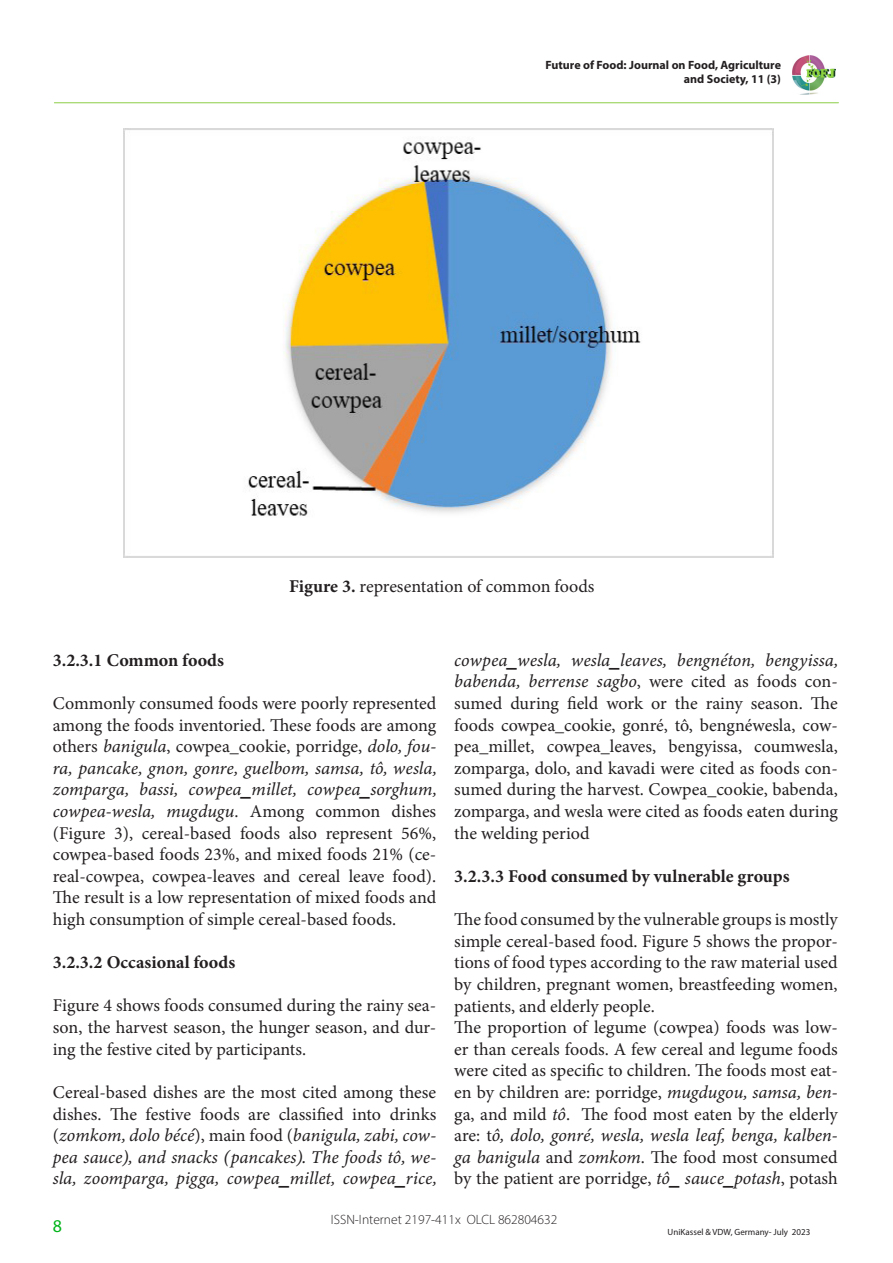
<style>
.page{position:relative;width:893px;height:1263px;background:#fff}
.page>*{position:absolute;margin:0;border:0;box-sizing:border-box;transform-origin:0 0}
.t1{font:18px/21.6px "Minion Pro";color:#231f20;text-align:justify}
.t2{font:italic 18px/21.6px "Minion Variable Concept";color:#231f20;text-align:justify}
.t3{font:700 18px "Minion Pro";color:#231f20}
.t4{font:18px "Myriad Pro";color:#00b51a}
.t5{font:300 13.5px "Myriad Pro";color:#231f20}
.t6{font:700 12px/14.4px "Myriad Pro";color:#231f20;text-align:right}
.t7{font:9px "Myriad Pro";color:#231f20}
.s1{font-weight:700}
.s2{font-family:"Minion Variable Concept";font-style:italic}
.s3{font-family:"Arial";font-style:italic}
.s4{font-family:"Minion Pro";font-style:normal}
.s5{font-family:"Arial"}
</style>
<div class="page">
<hr style="left:54px;top:102px;width:784px;height:1px;background:#92d050">
<img style="left:792px;top:55px;width:44px;height:40px">
<img style="left:124px;top:128px;width:650px;height:430px">
<p class="t6" style="left:545px;top:57px;width:237px">Future of Food: Journal on Food, Agriculture and Society, 11 (3)</p>
<p class="t1" style="left:289px;top:576px;width:307px"><span class="s1">Figure 3.</span> representation of common foods</p>
<p class="t3" style="left:53px;top:647px;width:173px">3.2.3.1 Common foods</p>
<p class="t1" style="left:53px;top:693px;width:385px">Commonly consumed foods were poorly represented among the foods inventoried. These foods are among others <span class="s2">banigula</span>, cowpea_cookie, porridge, <span class="s2">dolo, fou&shy;ra, pancake, gnon, gonre, guelbom, samsa, tô, wesla, zomparga, bassi, cowpea</span><span class="s3">_</span><span class="s2">millet, cowpea</span><span class="s3">_</span><span class="s2">sorghum, cowpea-wesla, mugdugu</span>. Among common dishes (Figure 3), cereal-based foods also represent 56%, cowpea-based foods 23%, and mixed foods 21% (ce&shy;real-cowpea, cowpea-leaves and cereal leave food).<br>The result is a low representation of mixed foods and high consumption of simple cereal-based foods.</p>
<p class="t3" style="left:53px;top:950px;width:184px">3.2.3.2 Occasional foods</p>
<p class="t1" style="left:53px;top:995px;width:385px">Figure 4 shows foods consumed during the rainy sea&shy;son, the harvest season, the hunger season, and dur&shy;ing the festive cited by participants.</p>
<p class="t2" style="left:53px;top:1081px;width:385px"><span class="s4">Cereal-based dishes are the most cited among these dishes. The festive foods are classified into drinks (</span>zomkom, dolo bécé<span class="s4">), main food (</span>banigula, zabi, cow&shy;pea sauce), and snacks (pancakes). The foods tô, we&shy;sla, zoomparga, pigga, cowpea<span class="s5">_</span>millet, cowpea<span class="s5">_</span>rice,</p>
<p class="t1" style="left:454px;top:649px;width:385px"><span class="s2">cowpea</span><span class="s3">_</span><span class="s2">wesla, wesla</span><span class="s3">_</span><span class="s2">leaves, bengnéton, bengyissa, babenda, berrense sagbo</span>, were cited as foods con&shy;sumed during field work or the rainy season. The foods cowpea_cookie, gonré, tô, bengnéwesla, cow&shy;pea_millet, cowpea_leaves, bengyissa, coumwesla, zomparga, dolo, and kavadi were cited as foods con&shy;sumed during the harvest. Cowpea_cookie, babenda, zomparga, and wesla were cited as foods eaten during the welding period</p>
<p class="t3" style="left:454px;top:863px;width:337px">3.2.3.3 Food consumed by vulnerable groups</p>
<p class="t1" style="left:454px;top:909px;width:385px">The food consumed by the vulnerable groups is mostly simple cereal-based food. Figure 5 shows the propor&shy;tions of food types according to the raw material used by children, pregnant women, breastfeeding women, patients, and elderly people.</p>
<p class="t1" style="left:454px;top:1017px;width:385px">The proportion of legume (cowpea) foods was low&shy;er than cereals foods. A few cereal and legume foods were cited as specific to children. The foods most eat&shy;en by children are: porridge, <span class="s2">mugdugou, samsa, ben&shy;</span>ga, and mild <span class="s2">tô</span>. The food most eaten by the elderly are: t<span class="s2">ô, dolo, gonré, wesla, wesla leaf, benga, kalben&shy;ga banigula</span> and <span class="s2">zomkom</span>. The food most consumed by the patient are porridge, <span class="s2">tô</span><span class="s3">_</span> <span class="s2">sauce</span><span class="s3">_</span><span class="s2">potash</span>, potash</p>
<p class="t4" style="left:53px;top:1215px;width:11px">8</p>
<p class="t5" style="left:331px;top:1211px;width:228px">ISSN-Internet 2197-411x OLCL 862804632</p>
<p class="t7" style="left:668px;top:1226px;width:144px">UniKassel &amp; VDW, Germany- July 2023</p>
</div>
